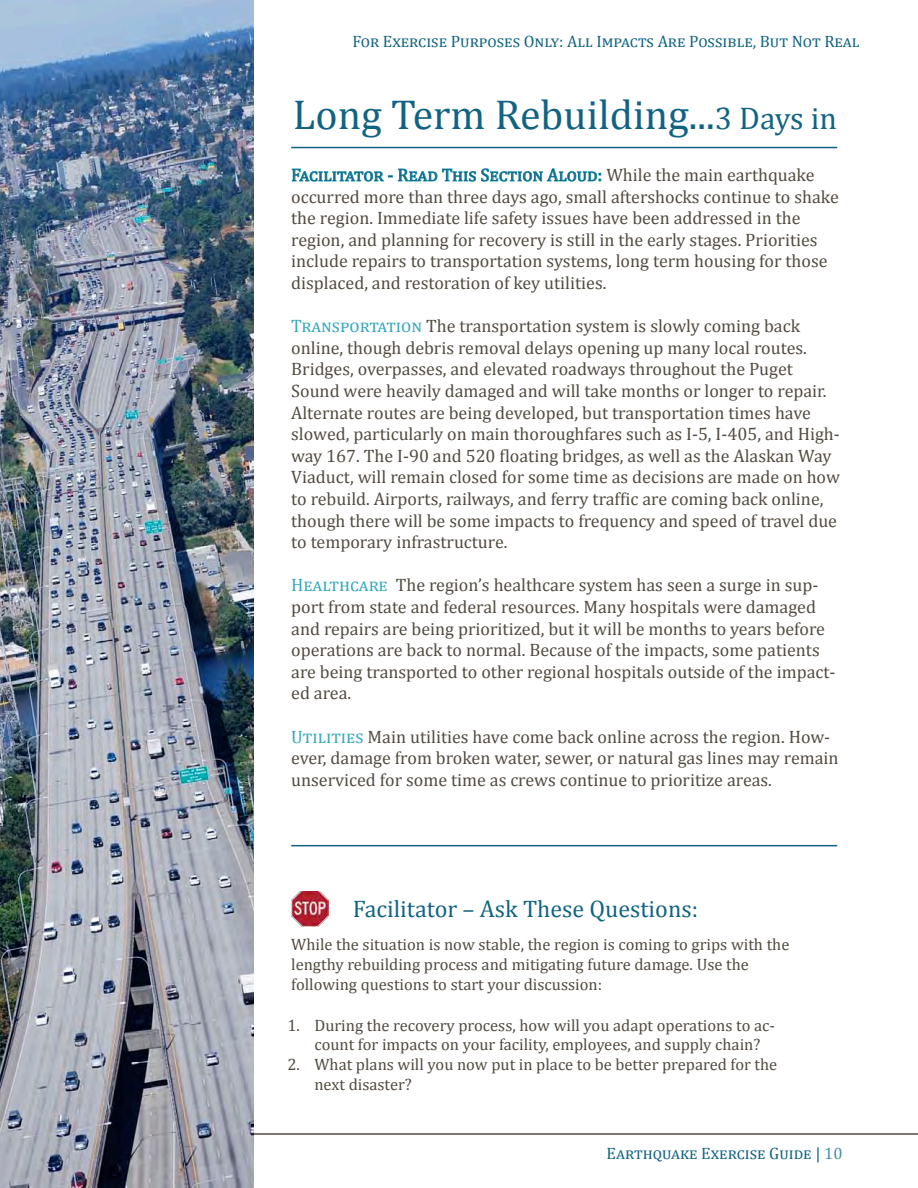
<style>
.page{position:relative;width:918px;height:1188px;background:#fff}
.page>*{position:absolute;margin:0;border:0;box-sizing:border-box;transform-origin:0 0}
.t1{font:42px "Cambria";color:#126383}
.t2{font:24px "Cambria";color:#126383}
.t3{font:18px/21.6px "Cambria";color:#524b41}
.t4{font:16.5px/19.8px "Cambria";color:#524b41}
.t5{font:16.5px "Cambria";color:#126383}
.t6{font:16.5px "Cambria";letter-spacing:.025em;color:#126383}
.s1{font-size:31.5px}
.s2{color:#126383}
.s3{color:#35a8be}
.s4{color:#468ca6}
</style>
<div class="page">
<hr style="left:0;top:1134px;width:918px;height:1px;background:#524b41">
<img style="left:0;top:0;width:254px;height:1188px">
<svg style="left:292px;top:168px;width:100px;height:14px"></svg>
<svg style="left:398px;top:168px;width:203px;height:14px"></svg>
<hr style="left:291px;top:147px;width:546px;height:1px;background:#126383">
<img style="left:291px;top:891px;width:37px;height:35px">
<hr style="left:291px;top:845px;width:546px;height:1px;background:#126383">
<p class="t5" style="left:353px;top:32px;width:509px">For Exercise Purposes Only: All Impacts Are Possible, But Not Real</p>
<p class="t1" style="left:293px;top:90px;width:546px">Long Term Rebuilding...<span class="s1">3 Days in</span></p>
<p class="t3" style="left:291px;top:164px;width:549px"><span class="s2">Facilitator - Read This Section Aloud:</span> While the main earthquake occurred more than three days ago, small aftershocks continue to shake the region. Immediate life safety issues have been addressed in the region, and planning for recovery is still in the early stages. Priorities include repairs to transportation systems, long term housing for those displaced, and restoration of key utilities.</p>
<p class="t3" style="left:291px;top:315px;width:550px"><span class="s3">Transportation</span> The transportation system is slowly coming back online, though debris removal delays opening up many local routes.<br>Bridges, overpasses, and elevated roadways throughout the Puget Sound were heavily damaged and will take months or longer to repair.<br>Alternate routes are being developed, but transportation times have slowed, particularly on main thoroughfares such as I-5, I-405, and High&shy;way 167. The I-90 and 520 floating bridges, as well as the Alaskan Way Viaduct, will remain closed for some time as decisions are made on how to rebuild. Airports, railways, and ferry traffic are coming back online, though there will be some impacts to frequency and speed of travel due to temporary infrastructure.</p>
<p class="t3" style="left:291px;top:574px;width:546px"><span class="s3">Healthcare</span> The region’s healthcare system has seen a surge in sup&shy;port from state and federal resources. Many hospitals were damaged and repairs are being prioritized, but it will be months to years before operations are back to normal. Because of the impacts, some patients are being transported to other regional hospitals outside of the impact&shy;ed area.</p>
<p class="t3" style="left:291px;top:726px;width:549px"><span class="s3">Utilities</span> Main utilities have come back online across the region. How&shy;ever, damage from broken water, sewer, or natural gas lines may remain unserviced for some time as crews continue to prioritize areas.</p>
<p class="t2" style="left:353px;top:895px;width:347px">Facilitator – Ask These Questions:</p>
<p class="t4" style="left:291px;top:935px;width:500px">While the situation is now stable, the region is coming to grips with the lengthy rebuilding process and mitigating future damage. Use the following questions to start your discussion:</p>
<p class="t4" style="left:314px;top:1015px;width:462px;text-indent:-27px">1. During the recovery process, how will you adapt operations to ac&shy;count for impacts on your facility, employees, and supply chain?</p>
<p class="t4" style="left:314px;top:1055px;width:464px;text-indent:-27px">2. What plans will you now put in place to be better prepared for the next disaster?</p>
<p class="t6" style="left:607px;top:1143px;width:237px">Earthquake Exercise Guide | <span class="s4">10</span></p>
</div>
